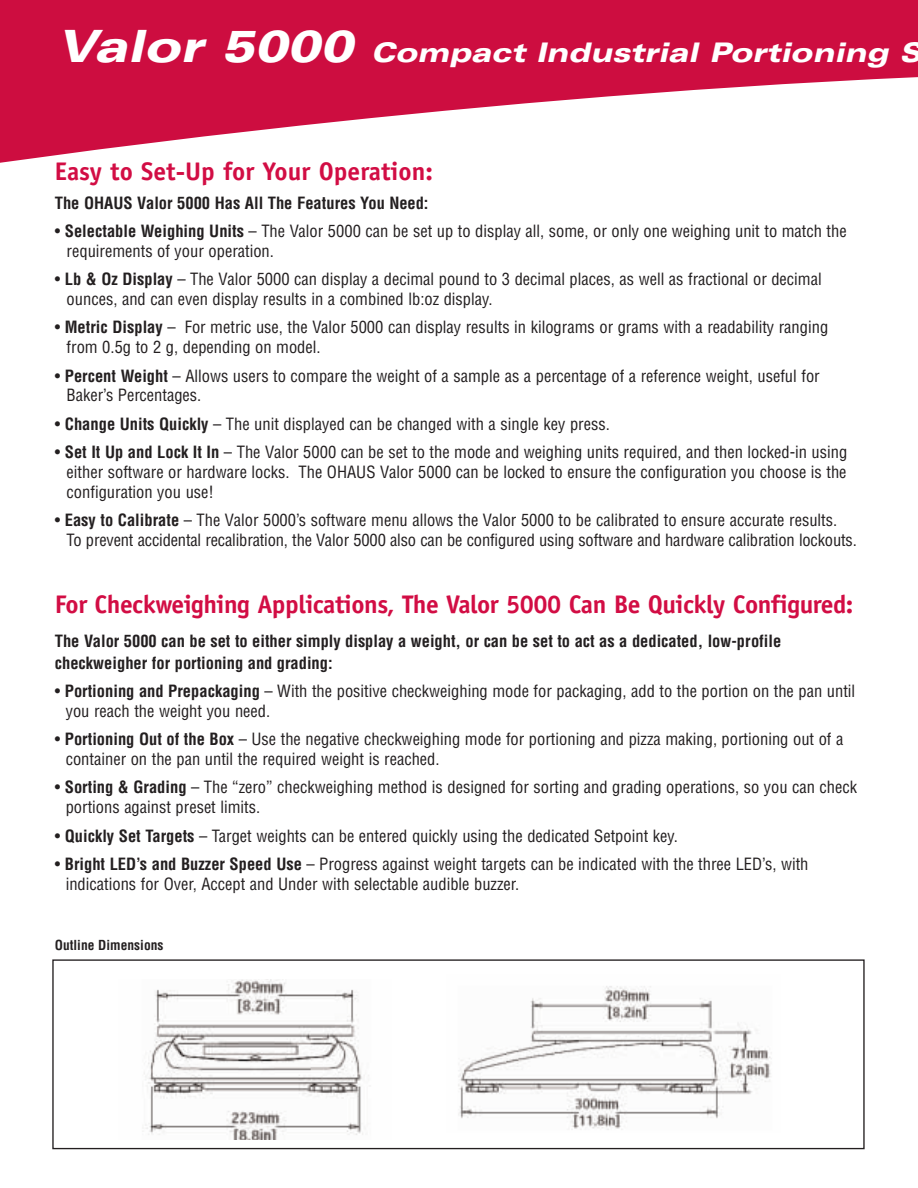
<style>
.page{position:relative;width:918px;height:1188px;background:#fff}
.page>*{position:absolute;margin:0;border:0;box-sizing:border-box;transform-origin:0 0}
.t1{font:italic 900 expanded 27px "Univers";color:#fff}
.t2{font:700 25.5px "Officina Sans";letter-spacing:-.02em;color:#d20d44}
.t3{font:700 25.5px "Officina Sans";color:#d20d44}
.t4{font:condensed 16.5px/19.8px "Helvetica";color:#231f20}
.t5{font:700 condensed 16.5px/22.5px "Helvetica";color:#231f20}
.t6{font:700 condensed 13.5px "Helvetica";color:#231f20}
.s1{font-size:44.55px}
.s2{font-weight:700}
</style>
<div class="page">
<div style="left:52px;top:959px;width:813px;height:190px;border:1px solid #231f20"></div>
<svg style="left:0;top:0;width:918px;height:163px;fill:#cd0d40"></svg>
<img style="left:458px;top:986px;width:314px;height:144px">
<img style="left:142px;top:979px;width:227px;height:161px">
<h1 class="t1" style="left:57px;top:42px;width:865px"><span class="s1">Valor 5000</span> Compact Industrial Portioning S</h1>
<h2 class="t3" style="left:55px;top:162px;width:380px">Easy to Set-Up for Your Operation:</h2>
<p class="t5" style="left:55px;top:192px;width:375px">The OHAUS Valor 5000 Has All The Features You Need:</p>
<p class="t4" style="left:67px;top:221px;width:782px;text-indent:-12px">• <span class="s2">Selectable Weighing Units</span> – The Valor 5000 can be set up to display all, some, or only one weighing unit to match the requirements of your operation.</p>
<p class="t4" style="left:67px;top:270px;width:757px;text-indent:-12px">• <span class="s2">Lb &amp; Oz Display</span> – The Valor 5000 can display a decimal pound to 3 decimal places, as well as fractional or decimal ounces, and can even display results in a combined lb:oz display.</p>
<p class="t4" style="left:67px;top:318px;width:763px;text-indent:-12px">• <span class="s2">Metric Display</span> – For metric use, the Valor 5000 can display results in kilograms or grams with a readability ranging from 0.5g to 2 g, depending on model.</p>
<p class="t4" style="left:67px;top:366px;width:755px;text-indent:-12px">• <span class="s2">Percent Weight</span> – Allows users to compare the weight of a sample as a percentage of a reference weight, useful for<br>Baker’s Percentages.</p>
<p class="t4" style="left:55px;top:414px;width:557px">• <span class="s2">Change Units Quickly</span> – The unit displayed can be changed with a single key press.</p>
<p class="t4" style="left:67px;top:443px;width:782px;text-align:justify;text-indent:-12px">• <span class="s2">Set It Up and Lock It In</span> – The Valor 5000 can be set to the mode and weighing units required, and then locked-in using either software or hardware locks. The OHAUS Valor 5000 can be locked to ensure the configuration you choose is the configuration you use!</p>
<p class="t4" style="left:67px;top:511px;width:792px;text-indent:-12px">• <span class="s2">Easy to Calibrate</span> – The Valor 5000’s software menu allows the Valor 5000 to be calibrated to ensure accurate results.<br>To prevent accidental recalibration, the Valor 5000 also can be configured using software and hardware calibration lockouts.</p>
<h2 class="t2" style="left:55px;top:595px;width:800px">For Checkweighing Applications, The Valor 5000 Can Be Quickly Configured:</h2>
<p class="t5" style="left:55px;top:630px;width:728px">The Valor 5000 can be set to either simply display a weight, or can be set to act as a dedicated, low-profile checkweigher for portioning and grading:</p>
<p class="t4" style="left:66px;top:681px;width:791px;text-indent:-11px">• <span class="s2">Portioning and Prepackaging</span> – With the positive checkweighing mode for packaging, add to the portion on the pan until you reach the weight you need.</p>
<p class="t4" style="left:66px;top:729px;width:779px;text-indent:-11px">• <span class="s2">Portioning Out of the Box</span> – Use the negative checkweighing mode for portioning and pizza making, portioning out of a container on the pan until the required weight is reached.</p>
<p class="t4" style="left:66px;top:778px;width:793px;text-indent:-11px">• <span class="s2">Sorting &amp; Grading</span> – The “zero” checkweighing method is designed for sorting and grading operations, so you can check portions against preset limits.</p>
<p class="t4" style="left:55px;top:826px;width:625px">• <span class="s2">Quickly Set Targets</span> – Target weights can be entered quickly using the dedicated Setpoint key.</p>
<p class="t4" style="left:66px;top:854px;width:744px;text-indent:-11px">• <span class="s2">Bright LED’s and Buzzer Speed Use</span> – Progress against weight targets can be indicated with the three LED’s, with indications for Over, Accept and Under with selectable audible buzzer.</p>
<p class="t6" style="left:55px;top:938px;width:110px">Outline Dimensions</p>
</div>
